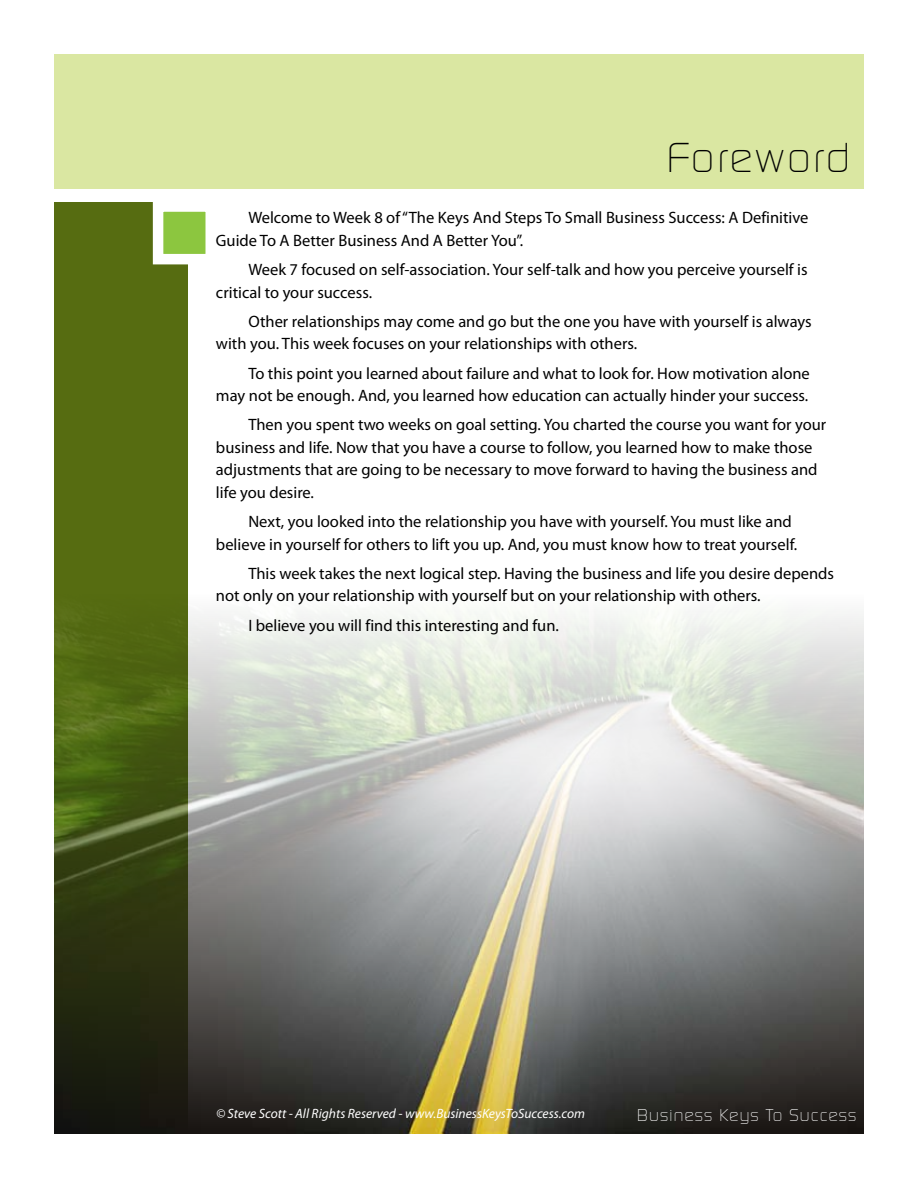
<style>
.page{position:relative;width:918px;height:1188px;background:#fff}
.page>*{position:absolute;margin:0;border:0;box-sizing:border-box;transform-origin:0 0}
.t1{font:300 40.5px "Dicot";letter-spacing:.065em;color:#000}
.t2{font:16.5px/22.5px "Myriad Pro";color:#000}
.t3{font:300 16.5px "Dicot";letter-spacing:.07em;color:#fff}
.t4{font:italic 13.5px "Myriad Pro";color:#fff}
</style>
<div class="page">
<div style="left:54px;top:202px;width:134px;height:932px;background:#566c11"></div>
<div style="left:54px;top:54px;width:810px;height:135px;background:#dae7a2"></div>
<div style="left:153px;top:201px;width:63px;height:63px;background:#8cc63f;border:10px solid #fff"></div>
<img style="left:54px;top:614px;width:810px;height:520px">
<h1 class="t1" style="left:667px;top:138px;width:185px">Foreword</h1>
<p class="t2" style="left:216px;top:207px;width:594px;text-indent:32px">Welcome to Week 8 of “The Keys And Steps To Small Business Success: A Definitive<br>Guide To A Better Business And A Better You”.</p>
<p class="t2" style="left:216px;top:259px;width:593px;text-indent:32px">Week 7 focused on self-association. Your self-talk and how you perceive yourself is critical to your success.</p>
<p class="t2" style="left:216px;top:310px;width:597px;text-indent:32px">Other relationships may come and go but the one you have with yourself is always with you. This week focuses on your relationships with others.</p>
<p class="t2" style="left:216px;top:362px;width:595px;text-align:right">To this point you learned about failure and what to look for. How motivation alone may not be enough. And, you learned how education can actually hinder your success.</p>
<p class="t2" style="left:216px;top:414px;width:612px;text-indent:32px">Then you spent two weeks on goal setting. You charted the course you want for your business and life. Now that you have a course to follow, you learned how to make those adjustments that are going to be necessary to move forward to having the business and life you desire.</p>
<p class="t2" style="left:216px;top:511px;width:583px;text-indent:32px">Next, you looked into the relationship you have with yourself. You must like and believe in yourself for others to lift you up. And, you must know how to treat yourself.</p>
<p class="t2" style="left:216px;top:562px;width:620px;text-indent:32px">This week takes the next logical step. Having the business and life you desire depends not only on your relationship with yourself but on your relationship with others.</p>
<p class="t2" style="left:248px;top:614px;width:312px">I believe you will find this interesting and fun.</p>
<p class="t4" style="left:216px;top:1106px;width:371px">© Steve Scott - All Rights Reserved - www.BusinessKeysToSuccess.com</p>
<p class="t3" style="left:637px;top:1108px;width:221px">Business Keys To Success</p>
</div>
